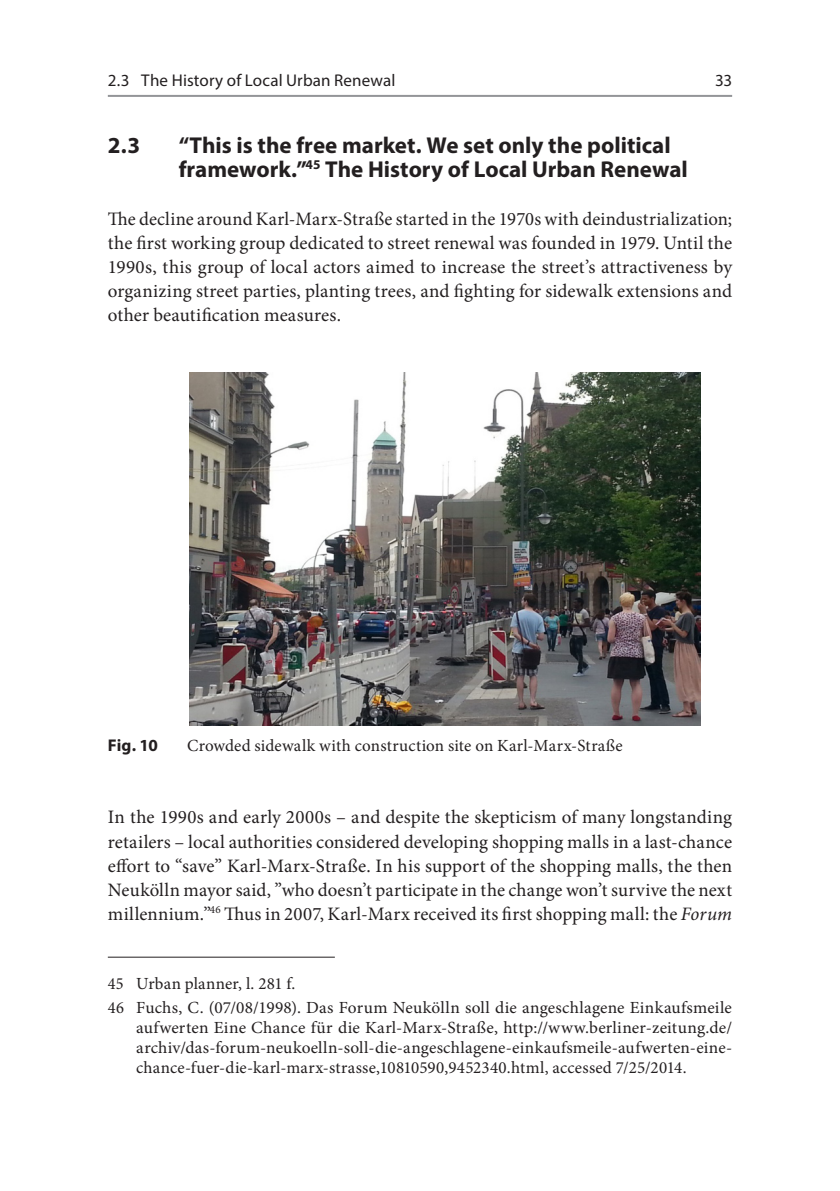
<style>
.page{position:relative;width:840px;height:1191px;background:#fff}
.page>*{position:absolute;margin:0;border:0;box-sizing:border-box;transform-origin:0 0}
.t1{font:700 23px/24px "Ylpqsc Yxswmc Myriad Pro";color:#231f20}
.t2{font:19px/24px "Tknphb Rsbyhj Minion Pro";letter-spacing:.01em;color:#231f20;text-align:justify}
.t3{font:17px/20px "Tknphb Rsbyhj Minion Pro";letter-spacing:.015em;color:#231f20;text-align:justify}
.t4{font:17px/24px "Tknphb Rsbyhj Minion Pro";letter-spacing:.015em;color:#231f20;scale:.95 1}
.t5{font:17px "Fqcmqf Vyssdd Myriad Pro";letter-spacing:.01em;color:#231f20}
.t6{font:700 17px "Ylpqsc Yxswmc Myriad Pro";color:#231f20}
.s1{font-family:"Jvfswk Bpbcvr Minion Pro";font-style:italic}
</style>
<div class="page">
<hr style="left:108px;top:95px;width:623px;height:2px;background:#939598">
<img style="left:189px;top:373px;width:510px;height:353px">
<hr style="left:108px;top:956px;width:226px;height:1px;background:#231f20">
<p class="t5" style="left:108px;top:70px;width:289px">2.3 The History of Local Urban Renewal</p>
<p class="t5" style="left:714px;top:70px;width:19px">33</p>
<p class="t1" style="left:108px;top:132px;width:34px">2.3</p>
<p class="t1" style="left:179px;top:132px;width:510px">“This is the free market. We set only the political framework.”<sup>45</sup> The History of Local Urban Renewal</p>
<p class="t2" style="left:108px;top:207px;width:625px">The decline around Karl-Marx-Straße started in the 1970s with deindustrialization; the first working group dedicated to street renewal was founded in 1979. Until the 1990s, this group of local actors aimed to increase the street’s attractiveness by organizing street parties, planting trees, and fighting for sidewalk extensions and other beautification measures.</p>
<p class="t6" style="left:108px;top:734px;width:52px">Fig. 10</p>
<p class="t3" style="left:187px;top:736px;width:436px">Crowded sidewalk with construction site on Karl-Marx-Straße</p>
<p class="t2" style="left:108px;top:805px;width:625px">In the 1990s and early 2000s – and despite the skepticism of many longstanding retailers – local authorities considered developing shopping malls in a last-chance effort to “save” Karl-Marx-Straße. In his support of the shopping malls, the then Neukölln mayor said, ”who doesn’t participate in the change won’t survive the next millennium.”<sup>46</sup> Thus in 2007, Karl-Marx received its first shopping mall: the <span class="s1">Forum</span></p>
<p class="t4" style="left:108px;top:971px;width:658px">45 Urban planner, l. 281 f.<br>46 Fuchs, C. (07/08/1998). Das Forum Neukölln soll die angeschlagene Einkaufsmeile</p>
<p class="t3" style="left:136px;top:1017px;width:597px">aufwerten Eine Chance für die Karl-Marx-Straße, http://www.berliner-zeitung.de/ archiv/das-forum-neukoelln-soll-die-angeschlagene-einkaufsmeile-aufwerten-eine&shy;chance-fuer-die-karl-marx-strasse,10810590,9452340.html, accessed 7/25/2014.</p>
</div>
